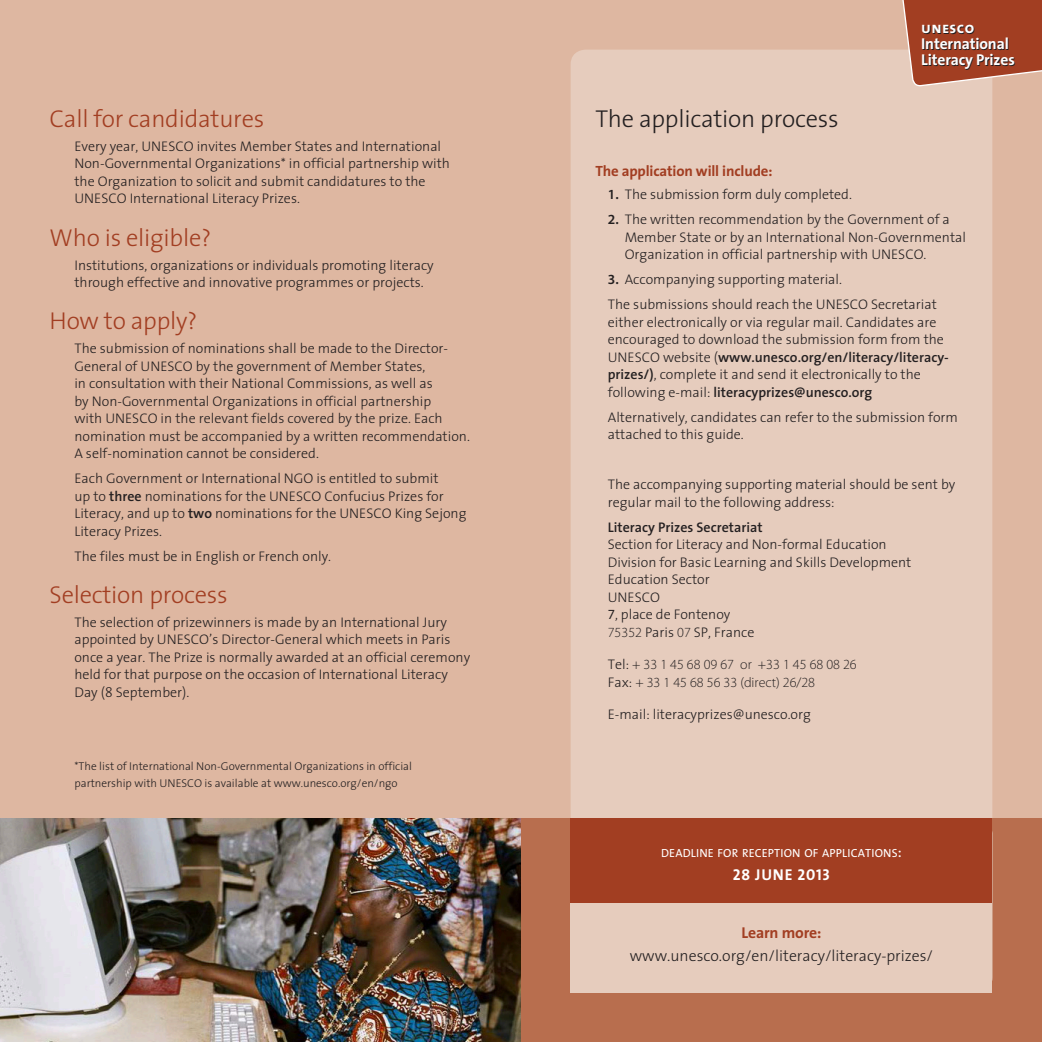
<style>
.page{position:relative;width:1042px;height:1042px;background:#deb7a1}
.page>*{position:absolute;margin:0;border:0;box-sizing:border-box;transform-origin:0 0}
.Titre{font:300 24.5px "The Sans";letter-spacing:-.01em;color:#a23e22}
.Titre-2{font:300 24.5px "The Sans";letter-spacing:-.01em;color:#231f20}
.Titre-3{font:300 15.75px/22.8px "The Sans";color:#231f20;text-align:center}
.Normal_e{font:700 15.75px/15.4px "The Sans";letter-spacing:-.01em;color:#fff}
.Texte_Charter{font:15.75px "The Sans Bold Caps";letter-spacing:.05em;color:#fff}
.Titre-4{font:700 14.88px "The Sans";letter-spacing:-.01em;color:#a23e22}
.Texte_Charter-2{font:300 14px/17.5px "The Sans";color:#231f20}
.Texte_Charter-3{font:300 14px "Myriad Pro";color:#231f20}
.Texte_Charter-4{font:600 14px "The Sans";color:#231f20}
.Texte_Charter-5{font:11.9px "The Sans Caps";letter-spacing:.015em;color:#fff}
.Texte_Charter-6{font:300 11.38px/17.5px "The Sans";color:#231f20}
.s1{font-weight:600}
.s2{font-family:"The Sans Bold Caps";font-weight:400;color:#231f20}
.s3{font-family:"Myriad Pro";font-weight:600}
.s4{font-family:"Myriad Pro";font-weight:400}
.s5{font-family:"Myriad Pro"}
.s6{font-family:"The Sans"}
.s7{font-size:15.75px}
.s8{font-weight:700;color:#a23e22}
</style>
<div class="page">
<div style="left:570px;top:50px;width:422px;height:942px;background:#e6ccbd;border-radius:15px"></div>
<svg style="left:902px;top:0;width:140px;height:87px;background:#ab5238"></svg>
<div style="left:521px;top:819px;width:521px;height:223px;background:#b86e4e"></div>
<div style="left:570px;top:895px;width:422px;height:97px;background:#e6ccbd"></div>
<div style="left:570px;top:819px;width:422px;height:84px;background:#a23e22"></div>
<img style="left:0;top:819px;width:520px;height:223px">
<p class="Titre" style="left:50px;top:99px;width:216px">Call for candidatures</p>
<p class="Texte_Charter-2" style="left:74px;top:137px;width:377px">Every year, UNESCO invites Member States and International Non-Governmental Organizations* in official partnership with the Organization to solicit and submit candidatures to the UNESCO International Literacy Prizes.</p>
<p class="Titre" style="left:50px;top:217px;width:163px">Who is eligible?</p>
<p class="Texte_Charter-2" style="left:74px;top:256px;width:361px">Institutions, organizations or individuals promoting literacy through effective and innovative programmes or projects.</p>
<p class="Titre" style="left:50px;top:301px;width:149px">How to apply?</p>
<p class="Texte_Charter-2" style="left:74px;top:339px;width:397px">The submission of nominations shall be made to the Director-General of UNESCO by the government of Member States,<br>in consultation with their National Commissions, as well as<br>by Non-Governmental Organizations in official partnership<br>with UNESCO in the relevant fields covered by the prize. Each nomination must be accompanied by a written recommendation.<br>A self-nomination cannot be considered.</p>
<p class="Texte_Charter-2" style="left:74px;top:469px;width:393px">Each Government or International NGO is entitled to submit<br>up to <span class="s1">three</span> nominations for the UNESCO Confucius Prizes for Literacy, and up to <span class="s1">two</span> nominations for the UNESCO King Sejong Literacy Prizes.</p>
<p class="Texte_Charter-2" style="left:74px;top:547px;width:258px">The files must be in English or French only.</p>
<p class="Titre" style="left:50px;top:574px;width:180px">Selection process</p>
<p class="Texte_Charter-2" style="left:74px;top:613px;width:397px">The selection of prizewinners is made by an International Jury appointed by UNESCO’s Director-General which meets in Paris once a year. The Prize is normally awarded at an official ceremony held for that purpose on the occasion of International Literacy Day (8 September).</p>
<p class="Texte_Charter-6" style="left:74px;top:757px;width:339px">*The list of International Non-Governmental Organizations in official partnership with UNESCO is available at www.unesco.org/en/ngo</p>
<p class="Normal_e" style="left:921px;top:21px;width:95px"><span class="s2">unesco<br></span>International<br>Literacy Prizes</p>
<p class="Titre-2" style="left:595px;top:99px;width:245px">The application process</p>
<p class="Titre-4" style="left:595px;top:158px;width:178px">The application will include:</p>
<p class="Texte_Charter-2" style="left:608px;top:186px;width:246px"><span class="s3">1.</span> The submission form duly completed.</p>
<p class="Texte_Charter-2" style="left:625px;top:210px;width:343px;text-indent:-17px"><span class="s3">2.</span> The written recommendation by the Government of a<br>Member State or by an International Non-Governmental<br>Organization in official partnership with UNESCO.</p>
<p class="Texte_Charter-2" style="left:608px;top:270px;width:236px"><span class="s3">3.</span> Accompanying supporting material.</p>
<p class="Texte_Charter-2" style="left:608px;top:295px;width:342px">The submissions should reach the UNESCO Secretariat either electronically or via regular mail. Candidates are encouraged to download the submission form from the UNESCO website (<span class="s1">www.unesco.org/en/literacy/literacy&shy;prizes/)</span>, complete it and send it electronically to the following e-mail: <span class="s1">literacyprizes@unesco.org</span></p>
<p class="Texte_Charter-2" style="left:608px;top:408px;width:352px">Alternatively, candidates can refer to the submission form attached to this guide.</p>
<p class="Texte_Charter-2" style="left:608px;top:475px;width:349px">The accompanying supporting material should be sent by regular mail to the following address:</p>
<p class="Texte_Charter-4" style="left:608px;top:515px;width:156px">Literacy Prizes Secretariat</p>
<p class="Texte_Charter-2" style="left:608px;top:535px;width:280px">Section for Literacy and Non-formal Education</p>
<p class="Texte_Charter-2" style="left:608px;top:553px;width:305px">Division for Basic Learning and Skills Development<br>Education Sector</p>
<p class="Texte_Charter-2" style="left:608px;top:588px;width:54px">UNESCO</p>
<p class="Texte_Charter-2" style="left:608px;top:605px;width:124px"><span class="s4">7</span>, place de Fontenoy</p>
<p class="Texte_Charter-2" style="left:608px;top:623px;width:148px"><span class="s5">75352</span> Paris <span class="s5">07</span> SP, France</p>
<p class="Texte_Charter-3" style="left:608px;top:656px;width:250px"><span class="s6">Tel:</span> + 33 1 45 68 09 67 or +33 1 45 68 08 26</p>
<p class="Texte_Charter-3" style="left:608px;top:673px;width:209px"><span class="s6">Fax:</span> + 33 1 45 68 56 33 (direct) 26/28</p>
<p class="Texte_Charter-2" style="left:608px;top:705px;width:205px">E-mail: literacyprizes@unesco.org</p>
<p class="Texte_Charter-5" style="left:661px;top:843px;width:242px">DEADLINE FOR RECEPTION OF APPLICATIONS<span class="s7">:</span></p>
<p class="Texte_Charter" style="left:733px;top:861px;width:99px">28 JUNE 2013</p>
<p class="Titre-3" style="left:630px;top:921px;width:305px"><span class="s8">Learn more: </span>www.unesco.org/en/literacy/literacy-prizes/</p>
</div>
